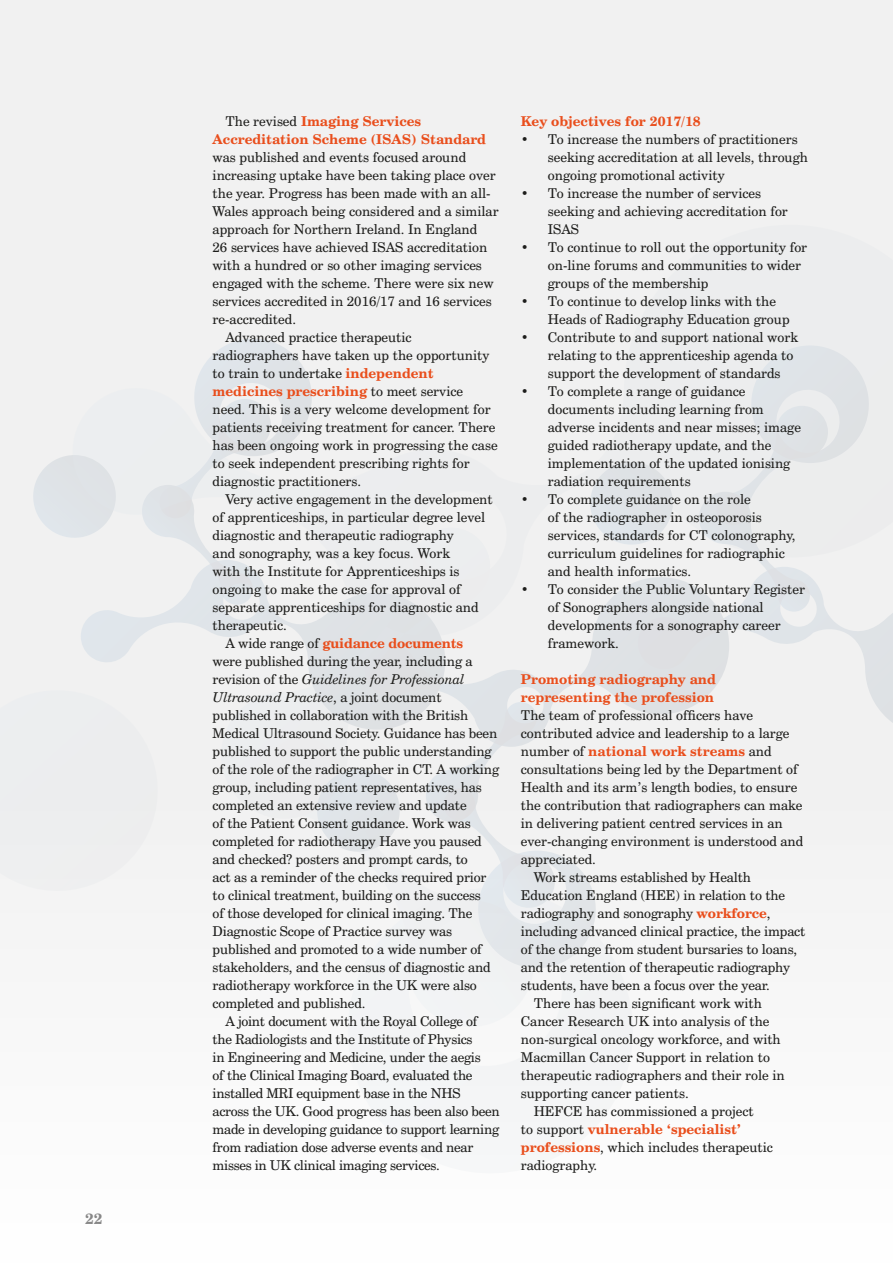
<style>
.page{position:relative;width:893px;height:1263px;background:#f1f1f1}
.page>*{position:absolute;margin:0;border:0;box-sizing:border-box;transform-origin:0 0}
.t1{font:700 15px "Century Schoolbook BT";color:#878787}
.t2{font:13.5px/18px "Century Schoolbook BT";color:#1d1d1b}
.t3{font:13.5px "Century Schoolbook BT";letter-spacing:-.02em;color:#1d1d1b}
.t4{font:700 13.5px/18px "Century Schoolbook BT";color:#e94e1c}
.t5{font:italic 13.5px "Century Schoolbook BT";letter-spacing:-.01em;color:#1d1d1b}
.s1{font-weight:400;color:#1d1d1b}
.s2{font-weight:700;color:#e94e1c}
.s3{font-style:normal}
</style>
<div class="page">
<div style="left:332px;top:1155px;width:317px;height:34px;background:#fcfcfc"></div>
<svg style="left:490px;top:636px;width:403px;height:252px"></svg>
<svg style="left:81px;top:636px;width:59px;height:26px"></svg>
<svg style="left:33px;top:455px;width:40px;height:83px"></svg>
<svg style="left:348px;top:888px;width:285px;height:285px"></svg>
<svg style="left:223px;top:636px;width:267px;height:101px"></svg>
<svg style="left:73px;top:339px;width:820px;height:297px"></svg>
<svg style="left:317px;top:737px;width:217px;height:290px"></svg>
<p class="t1" style="left:85px;top:1209px;width:19px">22</p>
<p class="t4" style="left:213px;top:112px;width:275px;text-indent:13px"><span class="s1">The revised</span> Imaging Services<br>Accreditation Scheme (ISAS) Standard</p>
<p class="t2" style="left:213px;top:148px;width:255px">was published and events focused around</p>
<p class="t2" style="left:213px;top:166px;width:285px">increasing uptake have been taking place over</p>
<p class="t2" style="left:213px;top:184px;width:279px">the year. Progress has been made with an all-</p>
<p class="t2" style="left:213px;top:202px;width:288px">Wales approach being considered and a similar</p>
<p class="t2" style="left:213px;top:220px;width:266px">approach for Northern Ireland. In England</p>
<p class="t2" style="left:213px;top:238px;width:276px">26 services have achieved ISAS accreditation</p>
<p class="t2" style="left:213px;top:256px;width:271px">with a hundred or so other imaging services</p>
<p class="t2" style="left:213px;top:274px;width:283px">engaged with the scheme. There were six new</p>
<p class="t2" style="left:213px;top:292px;width:281px">services accredited in 2016/17 and 16 services</p>
<p class="t2" style="left:213px;top:310px;width:85px">re-accredited.</p>
<p class="t2" style="left:225px;top:328px;width:188px">Advanced practice therapeutic</p>
<p class="t2" style="left:213px;top:346px;width:278px">radiographers have taken up the opportunity</p>
<p class="t2" style="left:213px;top:364px;width:223px">to train to undertake <span class="s2">independent</span></p>
<p class="t4" style="left:213px;top:382px;width:252px">medicines prescribing <span class="s1">to meet service</span></p>
<p class="t2" style="left:213px;top:400px;width:280px">need. This is a very welcome development for</p>
<p class="t2" style="left:213px;top:418px;width:284px">patients receiving treatment for cancer. There</p>
<p class="t2" style="left:213px;top:436px;width:286px">has been ongoing work in progressing the case</p>
<p class="t2" style="left:213px;top:454px;width:259px">to seek independent prescribing rights for</p>
<p class="t2" style="left:213px;top:472px;width:150px">diagnostic practitioners.</p>
<p class="t2" style="left:225px;top:490px;width:269px">Very active engagement in the development</p>
<p class="t2" style="left:213px;top:508px;width:274px">of apprenticeships, in particular degree level</p>
<p class="t2" style="left:213px;top:526px;width:243px">diagnostic and therapeutic radiography</p>
<p class="t2" style="left:213px;top:544px;width:239px">and sonography, was a key focus. Work</p>
<p class="t2" style="left:213px;top:562px;width:248px">with the Institute for Apprenticeships is</p>
<p class="t2" style="left:213px;top:580px;width:250px">ongoing to make the case for approval of</p>
<p class="t2" style="left:213px;top:598px;width:268px">separate apprenticeships for diagnostic and</p>
<p class="t2" style="left:213px;top:616px;width:76px">therapeutic.</p>
<p class="t4" style="left:225px;top:634px;width:239px"><span class="s1">A wide range of</span> guidance documents</p>
<p class="t2" style="left:213px;top:652px;width:261px">were published during the year, including a</p>
<p class="t5" style="left:213px;top:671px;width:254px"><span class="s3">revision of the</span> Guidelines for Professional</p>
<p class="t5" style="left:213px;top:689px;width:231px">Ultrasound Practice<span class="s3">, a joint document</span></p>
<p class="t2" style="left:213px;top:706px;width:257px">published in collaboration with the British</p>
<p class="t2" style="left:213px;top:724px;width:286px">Medical Ultrasound Society. Guidance has been</p>
<p class="t2" style="left:213px;top:742px;width:281px">published to support the public understanding</p>
<p class="t2" style="left:213px;top:760px;width:288px">of the role of the radiographer in CT. A working</p>
<p class="t2" style="left:213px;top:778px;width:271px">group, including patient representatives, has</p>
<p class="t2" style="left:213px;top:796px;width:255px">completed an extensive review and update</p>
<p class="t2" style="left:213px;top:814px;width:260px">of the Patient Consent guidance. Work was</p>
<p class="t2" style="left:213px;top:832px;width:271px">completed for radiotherapy Have you paused</p>
<p class="t2" style="left:213px;top:850px;width:257px">and checked? posters and prompt cards, to</p>
<p class="t2" style="left:213px;top:868px;width:275px">act as a reminder of the checks required prior</p>
<p class="t2" style="left:213px;top:886px;width:270px">to clinical treatment, building on the success</p>
<p class="t2" style="left:213px;top:904px;width:261px">of those developed for clinical imaging. The</p>
<p class="t2" style="left:213px;top:922px;width:241px">Diagnostic Scope of Practice survey was</p>
<p class="t2" style="left:213px;top:940px;width:271px">published and promoted to a wide number of</p>
<p class="t2" style="left:213px;top:958px;width:280px">stakeholders, and the census of diagnostic and</p>
<p class="t2" style="left:213px;top:976px;width:266px">radiotherapy workforce in the UK were also</p>
<p class="t2" style="left:213px;top:994px;width:154px">completed and published.</p>
<p class="t3" style="left:225px;top:1013px;width:254px">A joint document with the Royal College of</p>
<p class="t3" style="left:213px;top:1031px;width:261px">the Radiologists and the Institute of Physics</p>
<p class="t3" style="left:213px;top:1049px;width:269px">in Engineering and Medicine, under the aegis</p>
<p class="t3" style="left:213px;top:1067px;width:261px">of the Clinical Imaging Board, evaluated the</p>
<p class="t3" style="left:213px;top:1085px;width:249px">installed MRI equipment base in the NHS</p>
<p class="t3" style="left:213px;top:1103px;width:289px">across the UK. Good progress has been also been</p>
<p class="t3" style="left:213px;top:1121px;width:288px">made in developing guidance to support learning</p>
<p class="t3" style="left:213px;top:1139px;width:262px">from radiation dose adverse events and near</p>
<p class="t3" style="left:213px;top:1157px;width:229px">misses in UK clinical imaging services.</p>
<p class="t4" style="left:521px;top:112px;width:181px">Key objectives for 2017/18</p>
<p class="t2" style="left:548px;top:130px;width:262px;text-indent:-27px">• To increase the numbers of practitioners seeking accreditation at all levels, through ongoing promotional activity</p>
<p class="t2" style="left:548px;top:184px;width:242px;text-indent:-27px">• To increase the number of services seeking and achieving accreditation for<br>ISAS</p>
<p class="t2" style="left:548px;top:238px;width:261px;text-indent:-27px">• To continue to roll out the opportunity for on-line forums and communities to wider groups of the membership</p>
<p class="t2" style="left:548px;top:292px;width:243px;text-indent:-27px">• To continue to develop links with the<br>Heads of Radiography Education group</p>
<p class="t2" style="left:548px;top:328px;width:252px;text-indent:-27px">• Contribute to and support national work relating to the apprenticeship agenda to support the development of standards</p>
<p class="t2" style="left:548px;top:382px;width:254px;text-indent:-27px">• To complete a range of guidance documents including learning from adverse incidents and near misses; image guided radiotherapy update, and the implementation of the updated ionising radiation requirements</p>
<p class="t2" style="left:548px;top:490px;width:249px;text-indent:-27px">• To complete guidance on the role<br>of the radiographer in osteoporosis services, standards for CT colonography, curriculum guidelines for radiographic and health informatics.</p>
<p class="t2" style="left:548px;top:580px;width:259px;text-indent:-27px">• To consider the Public Voluntary Register of Sonographers alongside national developments for a sonography career framework.</p>
<p class="t4" style="left:521px;top:670px;width:196px">Promoting radiography and representing the profession</p>
<p class="t2" style="left:521px;top:706px;width:234px">The team of professional officers have</p>
<p class="t2" style="left:521px;top:724px;width:270px">contributed advice and leadership to a large</p>
<p class="t4" style="left:521px;top:742px;width:252px"><span class="s1">number of</span> national work streams <span class="s1">and</span></p>
<p class="t2" style="left:521px;top:760px;width:278px">consultations being led by the Department of</p>
<p class="t2" style="left:521px;top:778px;width:278px">Health and its arm’s length bodies, to ensure</p>
<p class="t2" style="left:521px;top:796px;width:283px">the contribution that radiographers can make</p>
<p class="t2" style="left:521px;top:814px;width:263px">in delivering patient centred services in an</p>
<p class="t2" style="left:521px;top:832px;width:284px">ever-changing environment is understood and</p>
<p class="t2" style="left:521px;top:850px;width:77px">appreciated.</p>
<p class="t2" style="left:534px;top:868px;width:219px">Work streams established by Health</p>
<p class="t2" style="left:521px;top:886px;width:266px">Education England (HEE) in relation to the</p>
<p class="t2" style="left:521px;top:904px;width:251px">radiography and sonography <span class="s2">workforce</span>,</p>
<p class="t2" style="left:521px;top:922px;width:286px">including advanced clinical practice, the impact</p>
<p class="t2" style="left:521px;top:940px;width:278px">of the change from student bursaries to loans,</p>
<p class="t2" style="left:521px;top:958px;width:271px">and the retention of therapeutic radiography</p>
<p class="t2" style="left:521px;top:976px;width:250px">students, have been a focus over the year.</p>
<p class="t2" style="left:534px;top:994px;width:230px">There has been significant work with</p>
<p class="t2" style="left:521px;top:1012px;width:250px">Cancer Research UK into analysis of the</p>
<p class="t2" style="left:521px;top:1030px;width:261px">non-surgical oncology workforce, and with</p>
<p class="t2" style="left:521px;top:1048px;width:251px">Macmillan Cancer Support in relation to</p>
<p class="t2" style="left:521px;top:1066px;width:265px">therapeutic radiographers and their role in</p>
<p class="t2" style="left:521px;top:1084px;width:169px">supporting cancer patients.</p>
<p class="t2" style="left:534px;top:1102px;width:221px">HEFCE has commissioned a project</p>
<p class="t4" style="left:521px;top:1119px;width:222px"><span class="s1">to support</span> vulnerable ‘specialist’</p>
<p class="t2" style="left:521px;top:1138px;width:254px"><span class="s2">professions</span>, which includes therapeutic</p>
<p class="t2" style="left:521px;top:1156px;width:78px">radiography.</p>
</div>
